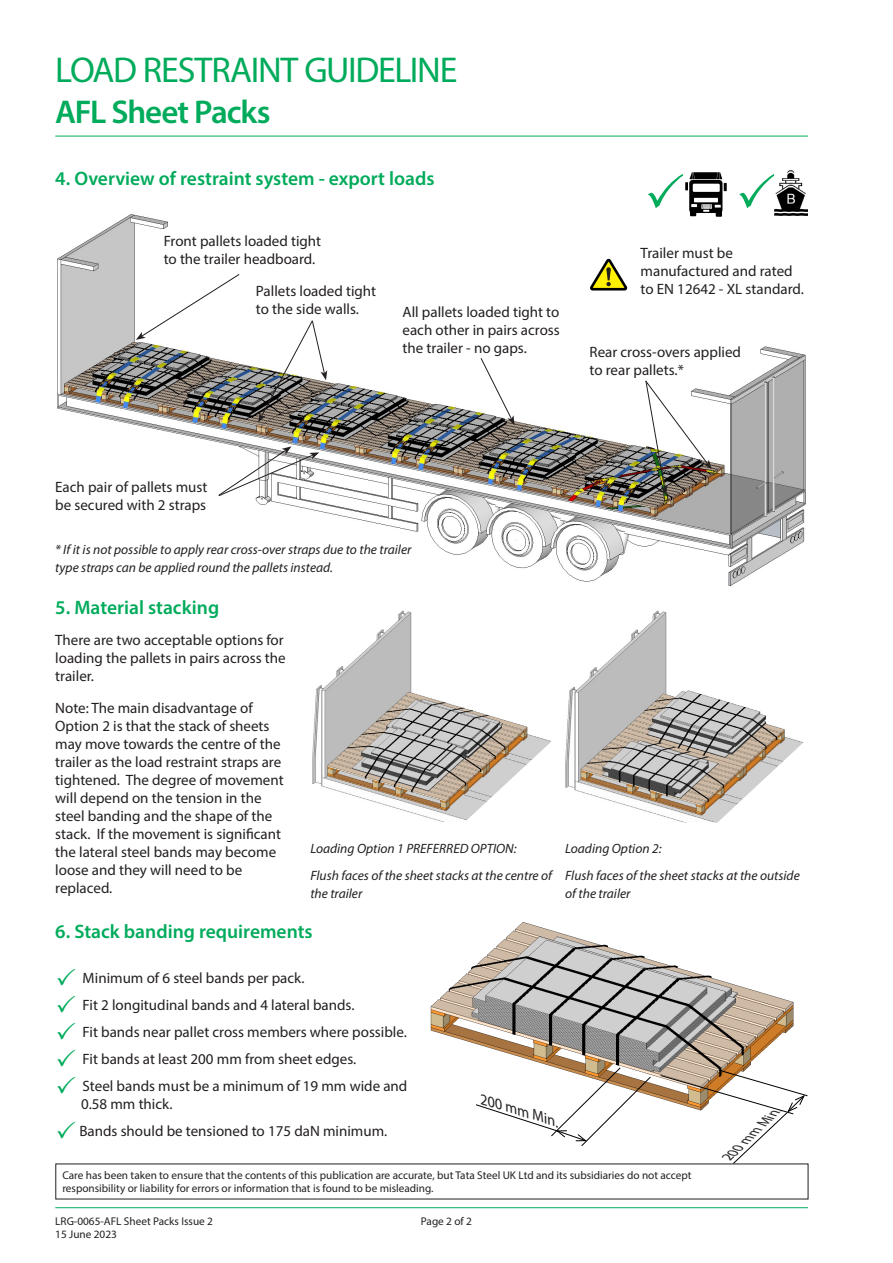
<style>
.page{position:relative;width:893px;height:1263px;background:#fff}
.page>*{position:absolute;margin:0;border:0;box-sizing:border-box;transform-origin:0 0}
.t1{font:36px "Myriad Pro";letter-spacing:-.035em;color:#00ab5b}
.t2{font:600 33px "Myriad Pro";letter-spacing:-.035em;color:#00ab5b}
.t3{font:600 19.5px "Myriad Pro";color:#00ab5b}
.t4{font:15px/18px "Myriad Pro";color:#231f20}
.t5{font:italic 15px "Myriad Pro";color:#231f20}
.t6{font:italic 13.5px/18px "Myriad Pro";color:#231f20}
.t7{font:italic 13.5px "Myriad Pro";color:#231f20}
.t8{font:11.25px "Myriad Pro";color:#231f20}
</style>
<div class="page">
<hr style="left:55px;top:1207px;width:753px;height:1px;background:#00ab5b">
<hr style="left:55px;top:136px;width:753px;height:1px;background:#00ab5b">
<img style="left:57px;top:213px;width:751px;height:374px">
<img style="left:312px;top:610px;width:239px;height:212px">
<img style="left:565px;top:610px;width:238px;height:213px">
<img style="left:430px;top:922px;width:364px;height:177px">
<svg style="left:475px;top:1067px;width:176px;height:79px"></svg>
<svg style="left:660px;top:1069px;width:148px;height:95px"></svg>
<img style="left:685px;top:172px;width:42px;height:45px">
<img style="left:774px;top:170px;width:33px;height:45px">
<svg style="left:136px;top:273px;width:104px;height:67px"></svg>
<svg style="left:480px;top:357px;width:35px;height:68px"></svg>
<svg style="left:218px;top:446px;width:101px;height:51px"></svg>
<svg style="left:588px;top:257px;width:41px;height:36px"></svg>
<img style="left:645px;top:380px;width:67px;height:115px">
<svg style="left:258px;top:320px;width:69px;height:102px"></svg>
<svg style="left:774px;top:173px;width:1px;height:35px"></svg>
<h1 class="t1" style="left:55px;top:48px;width:404px">LOAD RESTRAINT GUIDELINE</h1>
<h2 class="t2" style="left:55px;top:91px;width:217px">AFL Sheet Packs</h2>
<p class="t3" style="left:55px;top:166px;width:381px">4. Overview of restraint system - export loads</p>
<p class="t4" style="left:164px;top:232px;width:159px">Front pallets loaded tight to the trailer headboard.</p>
<p class="t4" style="left:256px;top:282px;width:122px">Pallets loaded tight to the side walls.</p>
<p class="t4" style="left:403px;top:302px;width:159px;text-align:justify">All pallets loaded tight to each other in pairs across the trailer - no gaps.</p>
<p class="t4" style="left:641px;top:244px;width:165px">Trailer must be manufactured and rated to EN 12642 - XL standard.</p>
<p class="t4" style="left:590px;top:343px;width:153px">Rear cross-overs applied to rear pallets.*</p>
<p class="t4" style="left:55px;top:478px;width:154px">Each pair of pallets must be secured with 2 straps</p>
<p class="t6" style="left:55px;top:541px;width:358px">* If it is not possible to apply rear cross-over straps due to the trailer type straps can be applied round the pallets instead.</p>
<p class="t3" style="left:55px;top:595px;width:165px">5. Material stacking</p>
<p class="t4" style="left:55px;top:631px;width:232px">There are two acceptable options for loading the pallets in pairs across the trailer.</p>
<p class="t4" style="left:55px;top:699px;width:230px">Note: The main disadvantage of<br>Option 2 is that the stack of sheets may move towards the centre of the trailer as the load restraint straps are tightened. The degree of movement will depend on the tension in the steel banding and the shape of the stack. If the movement is significant the lateral steel bands may become loose and they will need to be replaced.</p>
<p class="t3" style="left:55px;top:919px;width:259px">6. Stack banding requirements</p>
<p class="t4" style="left:83px;top:968px;width:223px">Minimum of 6 steel bands per pack.</p>
<p class="t4" style="left:83px;top:995px;width:273px">Fit 2 longitudinal bands and 4 lateral bands.</p>
<p class="t4" style="left:83px;top:1022px;width:326px">Fit bands near pallet cross members where possible.</p>
<p class="t4" style="left:83px;top:1049px;width:275px">Fit bands at least 200 mm from sheet edges.</p>
<p class="t4" style="left:81px;top:1076px;width:328px">Steel bands must be a minimum of 19 mm wide and<br>0.58 mm thick.</p>
<p class="t4" style="left:79px;top:1121px;width:309px">Bands should be tensioned to 175 daN minimum.</p>
<p class="t6" style="left:310px;top:840px;width:208px">Loading Option 1 PREFERRED OPTION:</p>
<p class="t6" style="left:310px;top:866px;width:243px">Flush faces of the sheet stacks at the centre of the trailer</p>
<p class="t6" style="left:565px;top:840px;width:98px">Loading Option 2:</p>
<p class="t6" style="left:565px;top:866px;width:236px">Flush faces of the sheet stacks at the outside of the trailer</p>
<p class="t5" style="left:485px;top:1090px;width:83px;rotate:17deg">200 mm Min.</p>
<p class="t7" style="left:721px;top:1152px;width:75px;rotate:-44deg">200 mm Min.</p>
<p class="t8" style="left:62px;top:1168px;width:631px">Care has been taken to ensure that the contents of this publication are accurate, but Tata Steel UK Ltd and its subsidiaries do not accept</p>
<p class="t8" style="left:62px;top:1182px;width:373px">responsibility or liability for errors or information that is found to be misleading.</p>
<p class="t8" style="left:55px;top:1214px;width:159px">LRG-0065-AFL Sheet Packs Issue 2</p>
<p class="t8" style="left:421px;top:1214px;width:53px">Page 2 of 2</p>
<p class="t8" style="left:55px;top:1227px;width:63px">15 June 2023</p>
</div>
